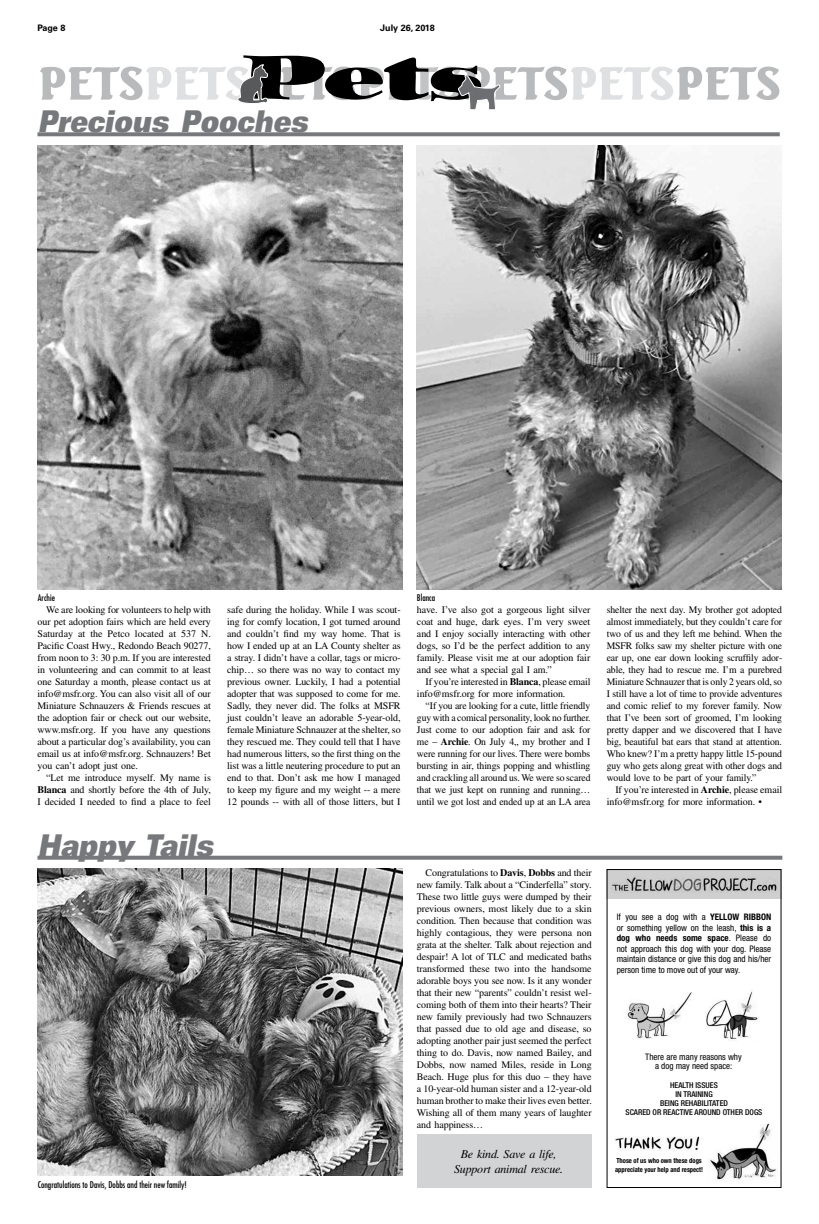
<style>
.page{position:relative;width:819px;height:1224px;background:#fff}
.page>*{position:absolute;margin:0;border:0;box-sizing:border-box;transform-origin:0 0}
.t1{font:italic 30px "Univers LT Std X Black Ex";color:#77787b;scale:.7 1}
.t2{font:italic 12px/15px "Times LT Std";letter-spacing:-.02em;color:#000;text-align:center}
.t3{font:10px/12px "Times LT Std";letter-spacing:-.01em;color:#000;text-align:justify}
.t4{font:condensed 9px/10.5px "Helvetica Neue LT Std";color:#000;text-align:justify}
.t5{font:condensed 9px "Futura Std";color:#000}
.t6{font:700 9px "Univers LT Std";color:#000}
.t7{font:500 condensed 8px/9px "Helvetica Neue LT Std";color:#000;text-align:center}
.t8{font:700 condensed 7px/9px "Helvetica Neue LT Std";color:#000;scale:.94 1}
.s1{font-weight:700}
</style>
<div class="page">
<img style="left:609px;top:871px;width:171px;height:27px">
<div style="left:607px;top:869px;width:175px;height:319px;border:1px solid #000"></div>
<svg style="left:40px;top:55px;width:739px;height:55px"></svg>
<svg style="left:37px;top:132px;width:743px;height:4px;background:#818285"></svg>
<svg style="left:37px;top:856px;width:745px;height:4px;background:#808184"></svg>
<div style="left:417px;top:1135px;width:175px;height:53px;background:#d1d3d4"></div>
<img style="left:37px;top:869px;width:365px;height:307px">
<img style="left:627px;top:992px;width:65px;height:47px">
<img style="left:706px;top:991px;width:52px;height:48px">
<img style="left:709px;top:1124px;width:68px;height:56px">
<img style="left:615px;top:1131px;width:95px;height:22px">
<img style="left:37px;top:146px;width:365px;height:444px">
<img style="left:417px;top:146px;width:365px;height:444px">
<p class="t6" style="left:37px;top:23px;width:29px">Page 8</p>
<p class="t6" style="left:380px;top:23px;width:56px">July 26, 2018</p>
<h1 class="t1" style="left:37px;top:104px;width:397px">Precious Pooches</h1>
<p class="t5" style="left:38px;top:592px;width:19px">Archie</p>
<p class="t5" style="left:417px;top:593px;width:20px">Blanca</p>
<p class="t3" style="left:37px;top:604px;width:175px;text-indent:9px">We are looking for volunteers to help with our pet adoption fairs which are held every Saturday at the Petco located at 537 N.<br>Pacific Coast Hwy., Redondo Beach 90277, from noon to 3: 30 p.m. If you are interested in volunteering and can commit to at least one Saturday a month, please contact us at info@msfr.org. You can also visit all of our Miniature Schnauzers &amp; Friends rescues at the adoption fair or check out our website, www.msfr.org. If you have any questions about a particular dog’s availability, you can email us at info@msfr.org. Schnauzers! Bet you can’t adopt just one.</p>
<p class="t3" style="left:37px;top:772px;width:175px;text-indent:9px">“Let me introduce myself. My name is <span class="s1">Blanca</span> and shortly before the 4th of July, I decided I needed to find a place to feel</p>
<h1 class="t1" style="left:37px;top:827px;width:262px">Happy Tails</h1>
<p class="t3" style="left:227px;top:604px;width:175px">safe during the holiday. While I was scout&shy;ing for comfy location, I got turned around and couldn’t find my way home. That is how I ended up at an LA County shelter as a stray. I didn’t have a collar, tags or micro&shy;chip… so there was no way to contact my previous owner. Luckily, I had a potential adopter that was supposed to come for me.<br>Sadly, they never did. The folks at MSFR just couldn’t leave an adorable 5-year-old, female Miniature Schnauzer at the shelter, so they rescued me. They could tell that I have had numerous litters, so the first thing on the list was a little neutering procedure to put an end to that. Don’t ask me how I managed to keep my figure and my weight -- a mere 12 pounds -- with all of those litters, but I</p>
<p class="t5" style="left:38px;top:1179px;width:150px">Congratulations to Davis, Dobbs and their new family!</p>
<p class="t3" style="left:417px;top:604px;width:175px">have. I’ve also got a gorgeous light silver coat and huge, dark eyes. I’m very sweet and I enjoy socially interacting with other dogs, so I’d be the perfect addition to any family. Please visit me at our adoption fair and see what a special gal I am.”</p>
<p class="t3" style="left:417px;top:676px;width:175px;text-indent:9px">If you’re interested in <span class="s1">Blanca</span>, please email info@msfr.org for more information.</p>
<p class="t3" style="left:417px;top:700px;width:175px;text-indent:9px">“If you are looking for a cute, little friendly guy with a comical personality, look no further.<br>Just come to our adoption fair and ask for me – <span class="s1">Archie</span>. On July 4,, my brother and I were running for our lives. There were bombs bursting in air, things popping and whistling and crackling all around us. We were so scared that we just kept on running and running… until we got lost and ended up at an LA area</p>
<p class="t3" style="left:417px;top:866px;width:176px;text-indent:9px">Congratulations to <span class="s1">Davis</span>, <span class="s1">Dobbs</span> and their new family. Talk about a “Cinderfella” story.<br>These two little guys were dumped by their previous owners, most likely due to a skin condition. Then because that condition was highly contagious, they were persona non grata at the shelter. Talk about rejection and despair! A lot of TLC and medicated baths transformed these two into the handsome adorable boys you see now. Is it any wonder that their new “parents” couldn’t resist wel&shy;coming both of them into their hearts? Their new family previously had two Schnauzers that passed due to old age and disease, so adopting another pair just seemed the perfect thing to do. Davis, now named Bailey, and Dobbs, now named Miles, reside in Long Beach. Huge plus for this duo – they have a 10-year-old human sister and a 12-year-old human brother to make their lives even better.<br>Wishing all of them many years of laughter and happiness…</p>
<p class="t2" style="left:454px;top:1146px;width:110px">Be kind. Save a life,<br>Support animal rescue.</p>
<p class="t3" style="left:607px;top:604px;width:177px">shelter the next day. My brother got adopted almost immediately, but they couldn’t care for two of us and they left me behind. When the MSFR folks saw my shelter picture with one ear up, one ear down looking scruffily ador&shy;able, they had to rescue me. I’m a purebred Miniature Schnauzer that is only 2 years old, so I still have a lot of time to provide adventures and comic relief to my forever family. Now that I’ve been sort of groomed, I’m looking pretty dapper and we discovered that I have big, beautiful bat ears that stand at attention.<br>Who knew? I’m a pretty happy little 15-pound guy who gets along great with other dogs and would love to be part of your family.”</p>
<p class="t3" style="left:607px;top:784px;width:177px;text-indent:9px">If you’re interested in <span class="s1">Archie</span>, please email info@msfr.org for more information. •</p>
<p class="t4" style="left:617px;top:912px;width:156px">If you see a dog with a <span class="s1">YELLOW RIBBON </span>or something yellow on the leash, <span class="s1">this is a dog who needs some space</span>. Please do not approach this dog with your dog. Please maintain distance or give this dog and his/her person time to move out of your way.</p>
<p class="t4" style="left:645px;top:1052px;width:98px;line-height:9px;text-align:center">There are many reasons why a dog may need space:</p>
<p class="t7" style="left:626px;top:1080px;width:138px">HEALTH ISSUES<br>IN TRAINING<br>BEING REHABILITATED<br>SCARED OR REACTIVE AROUND OTHER DOGS</p>
<p class="t8" style="left:615px;top:1156px;width:95px">Those of us who own these dogs appreciate your help and respect!</p>
</div>
